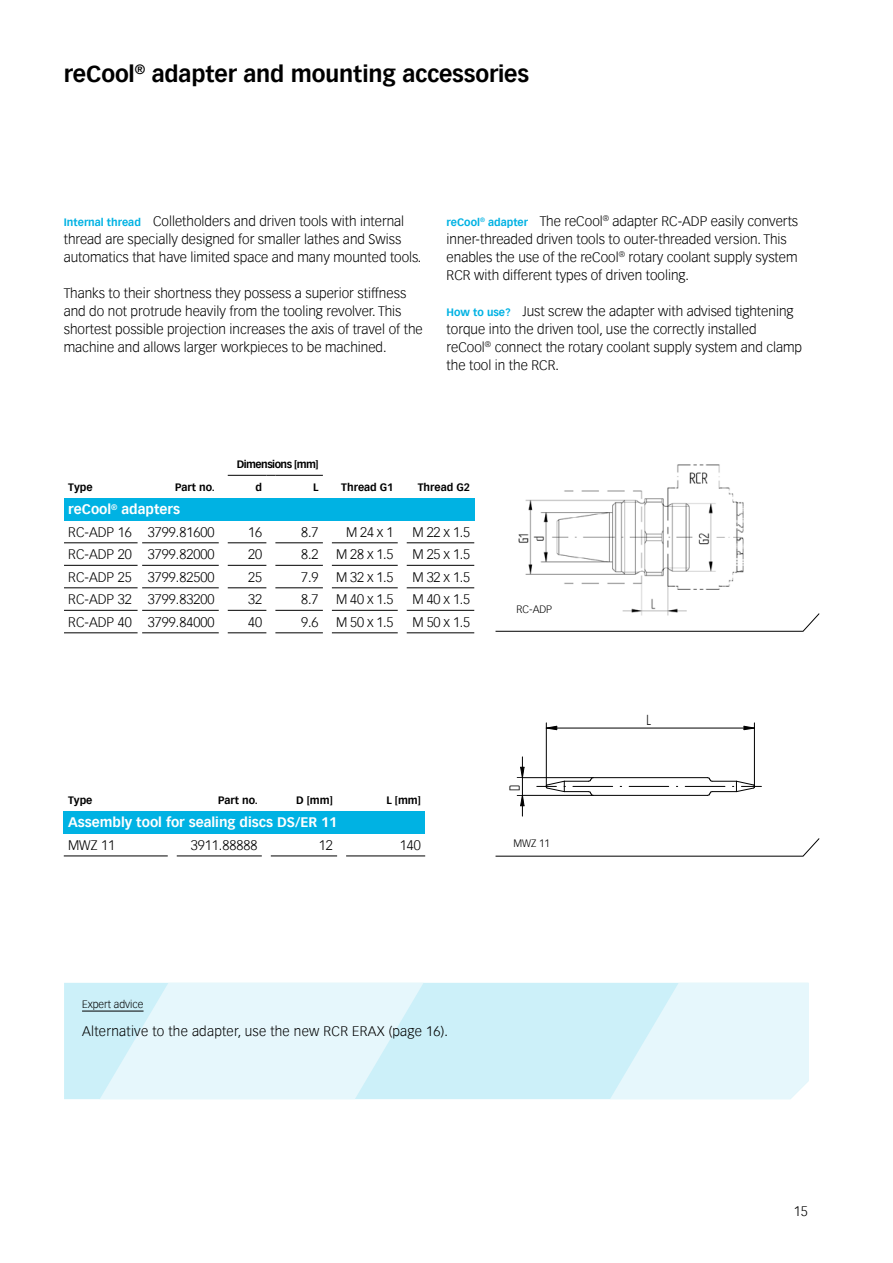
<style>
.page{position:relative;width:893px;height:1263px;background:#fff}
.page>*{position:absolute;margin:0;border:0;box-sizing:border-box;transform-origin:0 0}
.t1{font:700 22.5px "Vectora Com";letter-spacing:-.005em;color:#000}
.t2{font:16.8px "Solid Edge ISO";color:#000}
.t3{font:16.65px "Solid Edge ISO";color:#000}
.t4{font:300 13.5px/18px "Vectora Com";color:#000}
.t5{font:300 13.5px "Vectora Com";letter-spacing:.02em;color:#000}
.t6{font:700 13.5px "Vectora Com";color:#fff}
.t7{font:700 10.5px "Vectora Com";color:#000}
.t8{font:300 10.5px "Vectora Com";color:#000}
.t9{font:700 10.5px "Vectora Com";letter-spacing:-.05em;color:#000}
.s1{font-weight:700;font-size:10.5px;color:#00b2e3}
.s2{font-weight:700;color:#fff}
</style>
<div class="page">
<img style="left:518px;top:464px;width:226px;height:149px">
<hr style="left:593px;top:777px;width:115px;height:1px;background:#000">
<hr style="left:593px;top:795px;width:115px;height:1px;background:#000">
<svg style="left:537px;top:777px;width:57px;height:19px"></svg>
<hr style="left:573px;top:786px;width:40px;height:1px;background:#000">
<hr style="left:629px;top:786px;width:40px;height:1px;background:#000">
<hr style="left:685px;top:786px;width:40px;height:1px;background:#000">
<svg style="left:707px;top:777px;width:54px;height:19px"></svg>
<svg style="left:547px;top:726px;width:10px;height:4px"></svg>
<svg style="left:744px;top:726px;width:10px;height:4px"></svg>
<hr style="left:546px;top:723px;width:1px;height:63px;background:#000">
<hr style="left:754px;top:723px;width:1px;height:64px;background:#000">
<hr style="left:546px;top:728px;width:208px;height:1px;background:#000">
<svg style="left:520px;top:767px;width:5px;height:10px"></svg>
<svg style="left:520px;top:796px;width:5px;height:10px"></svg>
<hr style="left:517px;top:777px;width:76px;height:1px;background:#000">
<hr style="left:517px;top:795px;width:76px;height:1px;background:#000">
<hr style="left:522px;top:757px;width:1px;height:59px;background:#000">
<svg style="left:495px;top:838px;width:325px;height:18px"></svg>
<svg style="left:495px;top:613px;width:325px;height:19px"></svg>
<div style="left:64px;top:498px;width:410px;height:22px;background:#00b2e3"></div>
<hr style="left:64px;top:632px;width:74px;height:1px;background:#000">
<hr style="left:142px;top:632px;width:77px;height:1px;background:#000">
<hr style="left:228px;top:632px;width:38px;height:1px;background:#000">
<hr style="left:275px;top:632px;width:48px;height:1px;background:#000">
<hr style="left:332px;top:632px;width:66px;height:1px;background:#000">
<hr style="left:407px;top:632px;width:67px;height:1px;background:#000">
<hr style="left:228px;top:475px;width:38px;height:1px;background:#000">
<hr style="left:275px;top:475px;width:48px;height:1px;background:#000">
<hr style="left:64px;top:542px;width:74px;height:1px;background:#000">
<hr style="left:64px;top:565px;width:74px;height:1px;background:#000">
<hr style="left:64px;top:587px;width:74px;height:1px;background:#000">
<hr style="left:64px;top:610px;width:74px;height:1px;background:#000">
<hr style="left:142px;top:542px;width:77px;height:1px;background:#000">
<hr style="left:228px;top:542px;width:38px;height:1px;background:#000">
<hr style="left:275px;top:542px;width:48px;height:1px;background:#000">
<hr style="left:332px;top:542px;width:66px;height:1px;background:#000">
<hr style="left:407px;top:542px;width:67px;height:1px;background:#000">
<hr style="left:142px;top:565px;width:77px;height:1px;background:#000">
<hr style="left:228px;top:565px;width:38px;height:1px;background:#000">
<hr style="left:275px;top:565px;width:48px;height:1px;background:#000">
<hr style="left:332px;top:565px;width:66px;height:1px;background:#000">
<hr style="left:407px;top:565px;width:67px;height:1px;background:#000">
<hr style="left:142px;top:587px;width:77px;height:1px;background:#000">
<hr style="left:228px;top:587px;width:38px;height:1px;background:#000">
<hr style="left:275px;top:587px;width:48px;height:1px;background:#000">
<hr style="left:332px;top:587px;width:66px;height:1px;background:#000">
<hr style="left:407px;top:587px;width:67px;height:1px;background:#000">
<hr style="left:142px;top:610px;width:77px;height:1px;background:#000">
<hr style="left:228px;top:610px;width:38px;height:1px;background:#000">
<hr style="left:275px;top:610px;width:48px;height:1px;background:#000">
<hr style="left:332px;top:610px;width:66px;height:1px;background:#000">
<hr style="left:407px;top:610px;width:67px;height:1px;background:#000">
<div style="left:64px;top:811px;width:361px;height:22px;background:#00b2e3"></div>
<hr style="left:64px;top:856px;width:104px;height:1px;background:#000">
<hr style="left:177px;top:856px;width:85px;height:1px;background:#000">
<hr style="left:271px;top:856px;width:66px;height:1px;background:#000">
<hr style="left:346px;top:856px;width:79px;height:1px;background:#000">
<div style="left:424px;top:983px;width:186px;height:116px;background:#ccf0f9"></div>
<svg style="left:64px;top:983px;width:360px;height:116px;background:#def4fa"></svg>
<svg style="left:610px;top:983px;width:198px;height:116px;background:#e1f5fb"></svg>
<hr style="left:82px;top:1011px;width:62px;height:1px;background:#000">
<h1 class="t1" style="left:64px;top:60px;width:467px">reCool<sup>®</sup> adapter and mounting accessories</h1>
<p class="t4" style="left:64px;top:212px;width:359px"><span class="s1">Internal thread</span> Colletholders and driven tools with internal thread are specially designed for smaller lathes and Swiss automatics that have limited space and many mounted tools.</p>
<p class="t4" style="left:64px;top:284px;width:360px">Thanks to their shortness they possess a superior stiffness and do not protrude heavily from the tooling revolver. This shortest possible projection increases the axis of travel of the machine and allows larger workpieces to be machined.</p>
<p class="t4" style="left:447px;top:212px;width:353px"><span class="s1">reCool</span><sup>®</sup> <span class="s1">adapter</span> The reCool<sup>®</sup> adapter RC-ADP easily converts inner-threaded driven tools to outer-threaded version. This enables the use of the reCool<sup>®</sup> rotary coolant supply system RCR with different types of driven tooling.</p>
<p class="t4" style="left:447px;top:302px;width:357px"><span class="s1">How to use?</span> Just screw the adapter with advised tightening torque into the driven tool, use the correctly installed reCool<sup>®</sup> connect the rotary coolant supply system and clamp the tool in the RCR.</p>
<p class="t9" style="left:237px;top:458px;width:83px">Dimensions [mm]</p>
<p class="t7" style="left:68px;top:480px;width:26px">Type</p>
<p class="t7" style="left:175px;top:480px;width:41px">Part no.</p>
<p class="t7" style="left:256px;top:480px;width:8px">d</p>
<p class="t7" style="left:313px;top:480px;width:7px">L</p>
<p class="t7" style="left:341px;top:480px;width:54px">Thread G1</p>
<p class="t7" style="left:418px;top:480px;width:54px">Thread G2</p>
<p class="t4" style="left:68px;top:498px;width:148px;line-height:22.5px"><span class="s2">reCool</span><sup>®</sup> <span class="s2">adapters<br></span>RC-ADP 16 3799.81600</p>
<p class="t4" style="left:248px;top:523px;width:16px">16</p>
<p class="t4" style="left:301px;top:523px;width:19px">8.7</p>
<p class="t4" style="left:346px;top:523px;width:49px">M 24 x 1</p>
<p class="t4" style="left:413px;top:523px;width:59px">M 22 x 1.5</p>
<p class="t4" style="left:68px;top:545px;width:148px">RC-ADP 20 3799.82000</p>
<p class="t4" style="left:248px;top:545px;width:16px">20</p>
<p class="t4" style="left:301px;top:545px;width:19px">8.2</p>
<p class="t4" style="left:336px;top:545px;width:59px">M 28 x 1.5</p>
<p class="t4" style="left:413px;top:545px;width:59px">M 25 x 1.5</p>
<p class="t4" style="left:68px;top:568px;width:148px">RC-ADP 25 3799.82500</p>
<p class="t4" style="left:248px;top:568px;width:16px">25</p>
<p class="t4" style="left:301px;top:568px;width:19px">7.9</p>
<p class="t4" style="left:336px;top:568px;width:59px">M 32 x 1.5</p>
<p class="t4" style="left:413px;top:568px;width:59px">M 32 x 1.5</p>
<p class="t4" style="left:68px;top:590px;width:148px">RC-ADP 32 3799.83200</p>
<p class="t4" style="left:248px;top:590px;width:16px">32</p>
<p class="t4" style="left:301px;top:590px;width:19px">8.7</p>
<p class="t4" style="left:336px;top:590px;width:59px">M 40 x 1.5</p>
<p class="t4" style="left:413px;top:590px;width:59px">M 40 x 1.5</p>
<p class="t4" style="left:68px;top:613px;width:148px">RC-ADP 40 3799.84000</p>
<p class="t4" style="left:248px;top:613px;width:16px">40</p>
<p class="t4" style="left:301px;top:613px;width:19px">9.6</p>
<p class="t4" style="left:336px;top:613px;width:59px">M 50 x 1.5</p>
<p class="t4" style="left:413px;top:613px;width:59px">M 50 x 1.5</p>
<p class="t8" style="left:517px;top:602px;width:37px">RC-ADP</p>
<p class="t2" style="left:506px;top:791px;width:8px;rotate:-90deg">D</p>
<p class="t7" style="left:68px;top:793px;width:26px">Type</p>
<p class="t7" style="left:218px;top:793px;width:41px">Part no.</p>
<p class="t7" style="left:296px;top:793px;width:38px">D [mm]</p>
<p class="t7" style="left:386px;top:793px;width:36px">L [mm]</p>
<p class="t6" style="left:68px;top:814px;width:271px">Assembly tool for sealing discs DS/ER 11</p>
<p class="t4" style="left:68px;top:836px;width:49px">MWZ 11</p>
<p class="t4" style="left:191px;top:836px;width:68px">3911.88888</p>
<p class="t4" style="left:319px;top:836px;width:16px">12</p>
<p class="t4" style="left:400px;top:836px;width:23px">140</p>
<p class="t8" style="left:513px;top:837px;width:38px">MWZ 11</p>
<p class="t8" style="left:82px;top:998px;width:63px">Expert advice</p>
<p class="t5" style="left:82px;top:1023px;width:367px">Alternative to the adapter, use the new RCR ERAX (page 16).</p>
<p class="t3" style="left:646px;top:712px;width:6px">L</p>
<p class="t4" style="left:794px;top:1202px;width:16px">15</p>
</div>
